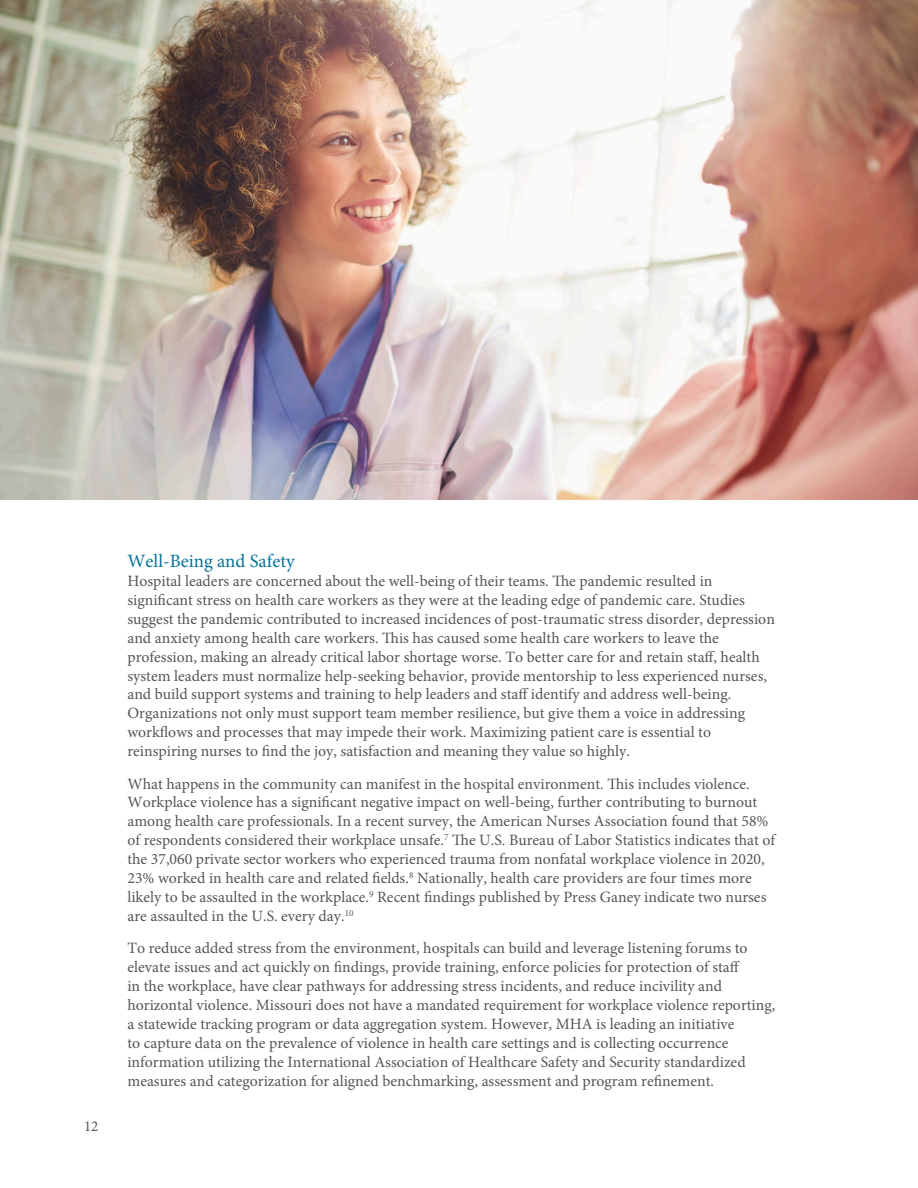
<style>
.page{position:relative;width:918px;height:1188px;background:#fff}
.page>*{position:absolute;margin:0;border:0;box-sizing:border-box;transform-origin:0 0}
.body_text-sans_serif{font:18.75px "Minion Pro";color:#057399}
.body_text-sans_serif-2{font:15.75px/18.9px "Minion Pro";color:#54555a}
.t1{font:15px "Minion Pro";color:#54555a}
</style>
<div class="page">
<img style="left:0;top:0;width:918px;height:500px">
<p class="t1" style="left:84px;top:1117px;width:16px">12</p>
<p class="body_text-sans_serif" style="left:127px;top:549px;width:169px">Well-Being and Safety</p>
<p class="body_text-sans_serif-2" style="left:127px;top:572px;width:649px">Hospital leaders are concerned about the well-being of their teams. The pandemic resulted in significant stress on health care workers as they were at the leading edge of pandemic care. Studies suggest the pandemic contributed to increased incidences of post-traumatic stress disorder, depression and anxiety among health care workers. This has caused some health care workers to leave the profession, making an already critical labor shortage worse. To better care for and retain staff, health system leaders must normalize help-seeking behavior, provide mentorship to less experienced nurses, and build support systems and training to help leaders and staff identify and address well-being.<br>Organizations not only must support team member resilience, but give them a voice in addressing workflows and processes that may impede their work. Maximizing patient care is essential to reinspiring nurses to find the joy, satisfaction and meaning they value so highly.</p>
<p class="body_text-sans_serif-2" style="left:127px;top:774px;width:649px">What happens in the community can manifest in the hospital environment. This includes violence.<br>Workplace violence has a significant negative impact on well-being, further contributing to burnout among health care professionals. In a recent survey, the American Nurses Association found that 58% of respondents considered their workplace unsafe.<sup>7</sup> The U.S. Bureau of Labor Statistics indicates that of the 37,060 private sector workers who experienced trauma from nonfatal workplace violence in 2020, 23% worked in health care and related fields.<sup>8</sup> Nationally, health care providers are four times more likely to be assaulted in the workplace.<sup>9</sup> Recent findings published by Press Ganey indicate two nurses are assaulted in the U.S. every day.<sup>10</sup></p>
<p class="body_text-sans_serif-2" style="left:127px;top:939px;width:650px">To reduce added stress from the environment, hospitals can build and leverage listening forums to elevate issues and act quickly on findings, provide training, enforce policies for protection of staff<br>in the workplace, have clear pathways for addressing stress incidents, and reduce incivility and horizontal violence. Missouri does not have a mandated requirement for workplace violence reporting, a statewide tracking program or data aggregation system. However, MHA is leading an initiative<br>to capture data on the prevalence of violence in health care settings and is collecting occurrence information utilizing the International Association of Healthcare Safety and Security standardized measures and categorization for aligned benchmarking, assessment and program refinement.</p>
</div>
